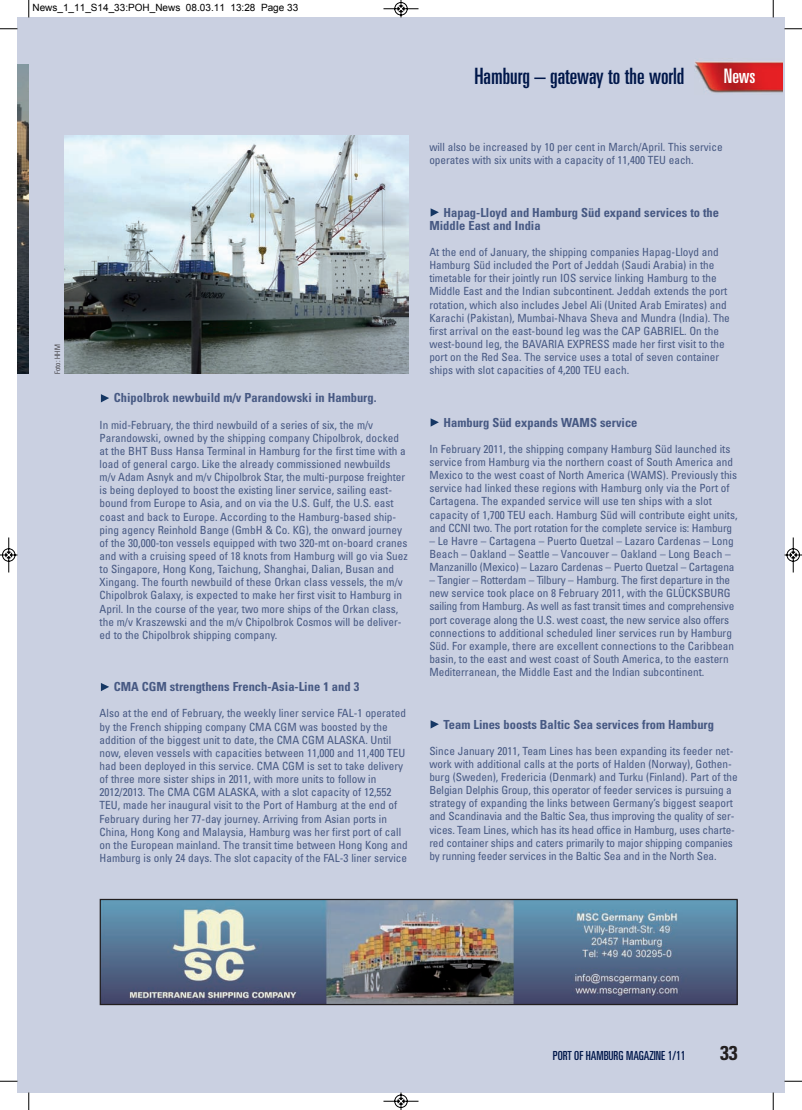
<style>
.page{position:relative;width:802px;height:1110px;background:#fff}
.page>*{position:absolute;margin:0;border:0;box-sizing:border-box;transform-origin:0 0}
.t1{font:ultra-condensed 22.5px "Univers";color:#00174a}
.t2{font:ultra-condensed 20px "Univers";color:#fff}
.t3{font:700 condensed 20px "Univers";color:#231f20}
.t4{font:700 condensed 12.5px/13.1px "Univers";color:#475983}
.t5{font:ultra-condensed 12.5px "Univers";color:#00174a}
.t6{font:condensed 11.25px/13.1px "Univers";color:#475983}
.t7{font:10px "Arial";color:#000}
.t8{font:300 condensed 7.5px "Univers";color:#231f20}
</style>
<div class="page">
<div style="left:29px;top:18px;width:755px;height:1074px;background:#cad0e1"></div>
<div style="left:18px;top:18px;width:11px;height:1074px;background:#cad0e1"></div>
<img style="left:18px;top:64px;width:11px;height:310px">
<img style="left:64px;top:135px;width:344px;height:239px">
<img style="left:694px;top:61px;width:88px;height:32px">
<img style="left:102px;top:901px;width:633px;height:102px">
<div style="left:100px;top:899px;width:637px;height:106px;border:1px solid #231f20"></div>
<svg style="left:101px;top:394px;width:8px;height:8px"></svg>
<svg style="left:101px;top:683px;width:8px;height:8px"></svg>
<svg style="left:430px;top:208px;width:9px;height:9px"></svg>
<svg style="left:430px;top:720px;width:9px;height:8px"></svg>
<svg style="left:430px;top:418px;width:9px;height:9px"></svg>
<svg style="left:28px;top:0;width:2px;height:18px"></svg>
<svg style="left:0;top:28px;width:18px;height:2px"></svg>
<svg style="left:773px;top:0;width:1px;height:18px"></svg>
<svg style="left:784px;top:28px;width:18px;height:2px"></svg>
<svg style="left:28px;top:1092px;width:2px;height:18px"></svg>
<svg style="left:0;top:1081px;width:18px;height:1px"></svg>
<svg style="left:773px;top:1092px;width:1px;height:18px"></svg>
<svg style="left:784px;top:1081px;width:18px;height:1px"></svg>
<svg style="left:383px;top:0;width:36px;height:18px"></svg>
<svg style="left:383px;top:1092px;width:36px;height:18px"></svg>
<svg style="left:0;top:537px;width:18px;height:36px"></svg>
<svg style="left:784px;top:537px;width:18px;height:36px"></svg>
<p class="t7" style="left:32px;top:1px;width:267px">News_1_11_S14_33:POH_News 08.03.11 13:28 Page 33</p>
<p class="t1" style="left:474px;top:63px;width:211px">Hamburg – gateway to the world</p>
<p class="t2" style="left:724px;top:65px;width:33px">News</p>
<p class="t8" style="left:53px;top:374px;width:31px;rotate:-90deg">Foto: HHM</p>
<p class="t4" style="left:114px;top:391px;width:264px">Chipolbrok newbuild m/v Parandowski in Hamburg.</p>
<p class="t6" style="left:100px;top:418px;width:310px">In mid-February, the third newbuild of a series of six, the m/v Parandowski, owned by the shipping company Chipolbrok, docked at the BHT Buss Hansa Terminal in Hamburg for the first time with a load of general cargo. Like the already commissioned newbuilds m/v Adam Asnyk and m/v Chipolbrok Star, the multi-purpose freighter is being deployed to boost the existing liner service, sailing east&shy;bound from Europe to Asia, and on via the U.S. Gulf, the U.S. east coast and back to Europe. According to the Hamburg-based ship&shy;ping agency Reinhold Bange (GmbH &amp; Co. KG), the onward journey of the 30,000-ton vessels equipped with two 320-mt on-board cranes and with a cruising speed of 18 knots from Hamburg will go via Suez to Singapore, Hong Kong, Taichung, Shanghai, Dalian, Busan and Xingang. The fourth newbuild of these Orkan class vessels, the m/v Chipolbrok Galaxy, is expected to make her first visit to Hamburg in April. In the course of the year, two more ships of the Orkan class, the m/v Kraszewski and the m/v Chipolbrok Cosmos will be deliver&shy;ed to the Chipolbrok shipping company.</p>
<p class="t4" style="left:114px;top:680px;width:247px">CMA CGM strengthens French-Asia-Line 1 and 3</p>
<p class="t6" style="left:100px;top:707px;width:310px">Also at the end of February, the weekly liner service FAL-1 operated by the French shipping company CMA CGM was boosted by the addition of the biggest unit to date, the CMA CGM ALASKA. Until now, eleven vessels with capacities between 11,000 and 11,400 TEU had been deployed in this service. CMA CGM is set to take delivery of three more sister ships in 2011, with more units to follow in 2012/2013. The CMA CGM ALASKA, with a slot capacity of 12,552<br>TEU, made her inaugural visit to the Port of Hamburg at the end of February during her 77-day journey. Arriving from Asian ports in China, Hong Kong and Malaysia, Hamburg was her first port of call on the European mainland. The transit time between Hong Kong and Hamburg is only 24 days. The slot capacity of the FAL-3 liner service</p>
<p class="t6" style="left:429px;top:140px;width:295px">will also be increased by 10 per cent in March/April. This service operates with six units with a capacity of 11,400 TEU each.</p>
<p class="t4" style="left:429px;top:206px;width:291px;text-indent:14px">Hapag-Lloyd and Hamburg Süd expand services to the<br>Middle East and India</p>
<p class="t6" style="left:429px;top:245px;width:302px">At the end of January, the shipping companies Hapag-Lloyd and Hamburg Süd included the Port of Jeddah (Saudi Arabia) in the timetable for their jointly run IOS service linking Hamburg to the Middle East and the Indian subcontinent. Jeddah extends the port rotation, which also includes Jebel Ali (United Arab Emirates) and Karachi (Pakistan), Mumbai-Nhava Sheva and Mundra (India). The first arrival on the east-bound leg was the CAP GABRIEL. On the west-bound leg, the BAVARIA EXPRESS made her first visit to the port on the Red Sea. The service uses a total of seven container ships with slot capacities of 4,200 TEU each.</p>
<p class="t4" style="left:443px;top:416px;width:195px">Hamburg Süd expands WAMS service</p>
<p class="t6" style="left:429px;top:442px;width:310px">In February 2011, the shipping company Hamburg Süd launched its service from Hamburg via the northern coast of South America and Mexico to the west coast of North America (WAMS). Previously this service had linked these regions with Hamburg only via the Port of Cartagena. The expanded service will use ten ships with a slot capacity of 1,700 TEU each. Hamburg Süd will contribute eight units, and CCNI two. The port rotation for the complete service is: Hamburg</p>
<p class="t6" style="left:429px;top:534px;width:307px">– Le Havre – Cartagena – Puerto Quetzal – Lazaro Cardenas – Long<br>Beach – Oakland – Seattle – Vancouver – Oakland – Long Beach –<br>Manzanillo (Mexico) – Lazaro Cardenas – Puerto Quetzal – Cartagena</p>
<p class="t6" style="left:429px;top:573px;width:306px">– Tangier – Rotterdam – Tilbury – Hamburg. The first departure in the new service took place on 8 February 2011, with the GLÜCKSBURG sailing from Hamburg. As well as fast transit times and comprehensive port coverage along the U.S. west coast, the new service also offers connections to additional scheduled liner services run by Hamburg Süd. For example, there are excellent connections to the Caribbean basin, to the east and west coast of South America, to the eastern Mediterranean, the Middle East and the Indian subcontinent.</p>
<p class="t4" style="left:443px;top:717px;width:272px">Team Lines boosts Baltic Sea services from Hamburg</p>
<p class="t6" style="left:429px;top:744px;width:310px">Since January 2011, Team Lines has been expanding its feeder net&shy;work with additional calls at the ports of Halden (Norway), Gothen&shy;burg (Sweden), Fredericia (Denmark) and Turku (Finland). Part of the Belgian Delphis Group, this operator of feeder services is pursuing a strategy of expanding the links between Germany’s biggest seaport and Scandinavia and the Baltic Sea, thus improving the quality of ser&shy;vices. Team Lines, which has its head office in Hamburg, uses charte&shy;red container ships and caters primarily to major shipping companies by running feeder services in the Baltic Sea and in the North Sea.</p>
<p class="t5" style="left:553px;top:1048px;width:134px">PORT OF HAMBURG MAGAZINE 1/11</p>
<p class="t3" style="left:720px;top:1041px;width:19px">33</p>
</div>
